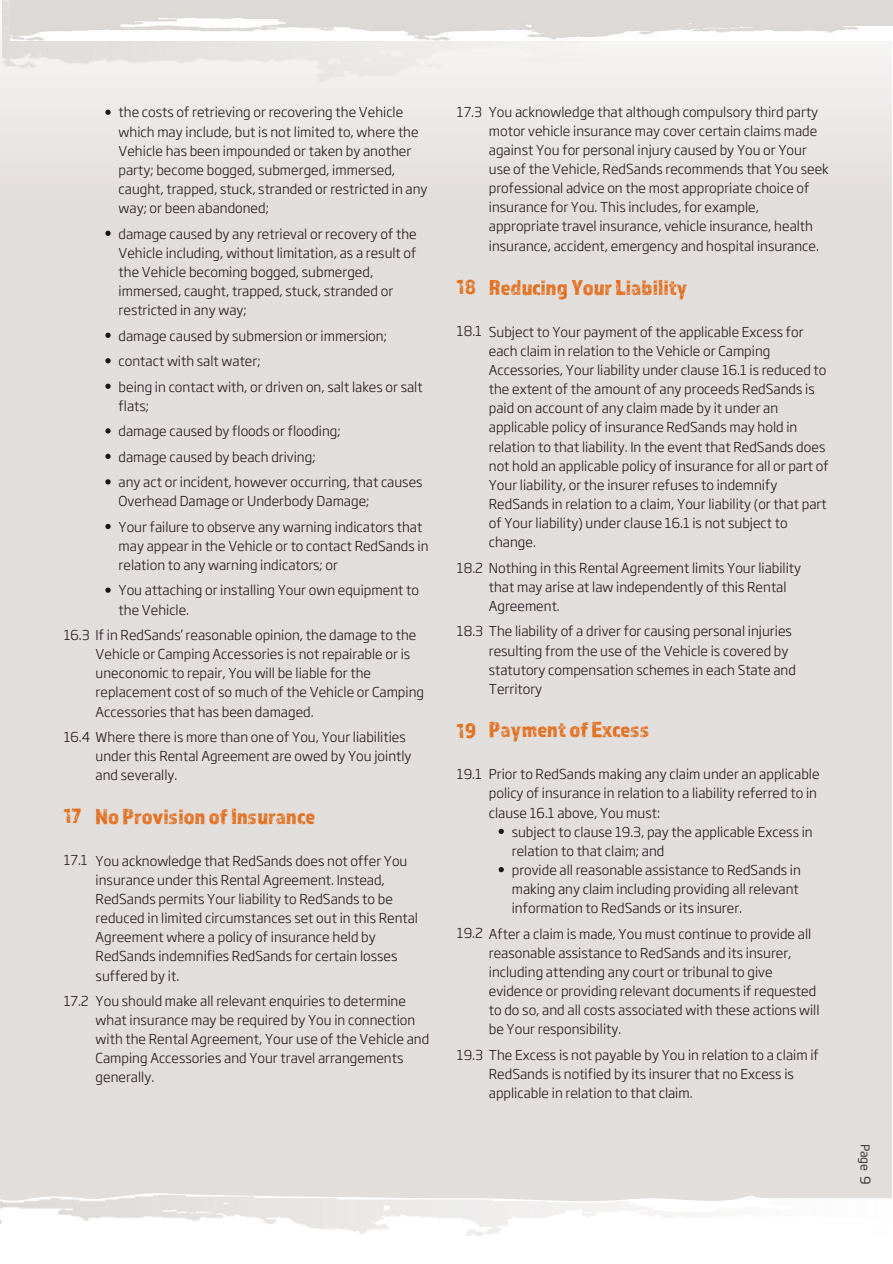
<style>
.page{position:relative;width:893px;height:1264px;background:#fff}
.page>*{position:absolute;margin:0;border:0;box-sizing:border-box;transform-origin:0 0}
.t1{font:22.5px "Almaq Rough";color:#e36f1e}
.t2{font:21.75px "Almaq Rough";color:#e36f1e}
.t3{font:300 13.5px/19px "Soho Gothic Pro";color:#1e151a}
.t4{font:13.5px "Soho Gothic Pro";color:#423a3e}
.t5{font:12px "Soho Gothic Pro";color:#423a3e}
</style>
<div class="page">
<svg style="left:0;top:1193px;width:892px;height:43px"></svg>
<img style="left:0;top:1194px;width:891px;height:41px">
<img style="left:11px;top:0;width:881px;height:40px">
<svg style="left:105px;top:110px;width:6px;height:5px"></svg>
<svg style="left:105px;top:231px;width:6px;height:5px"></svg>
<svg style="left:105px;top:333px;width:6px;height:5px"></svg>
<svg style="left:105px;top:358px;width:6px;height:5px"></svg>
<svg style="left:105px;top:383px;width:6px;height:6px"></svg>
<svg style="left:105px;top:428px;width:6px;height:5px"></svg>
<svg style="left:105px;top:454px;width:6px;height:5px"></svg>
<svg style="left:105px;top:479px;width:6px;height:5px"></svg>
<svg style="left:105px;top:524px;width:6px;height:5px"></svg>
<svg style="left:105px;top:587px;width:6px;height:6px"></svg>
<svg style="left:498px;top:828px;width:6px;height:6px"></svg>
<svg style="left:498px;top:867px;width:6px;height:5px"></svg>
<p class="t3" style="left:119px;top:102px;width:310px">the costs of retrieving or recovering the Vehicle which may include, but is not limited to, where the Vehicle has been impounded or taken by another party; become bogged, submerged, immersed, caught, trapped, stuck, stranded or restricted in any way; or been abandoned;</p>
<p class="t3" style="left:119px;top:223px;width:300px">damage caused by any retrieval or recovery of the Vehicle including, without limitation, as a result of the Vehicle becoming bogged, submerged, immersed, caught, trapped, stuck, stranded or restricted in any way;</p>
<p class="t3" style="left:119px;top:325px;width:270px">damage caused by submersion or immersion;</p>
<p class="t3" style="left:119px;top:350px;width:143px">contact with salt water;</p>
<p class="t3" style="left:119px;top:376px;width:305px">being in contact with, or driven on, salt lakes or salt flats;</p>
<p class="t3" style="left:119px;top:420px;width:223px">damage caused by floods or flooding;</p>
<p class="t3" style="left:119px;top:446px;width:198px">damage caused by beach driving;</p>
<p class="t3" style="left:119px;top:471px;width:305px">any act or incident, however occurring, that causes<br>Overhead Damage or Underbody Damage;</p>
<p class="t3" style="left:119px;top:516px;width:311px">Your failure to observe any warning indicators that may appear in the Vehicle or to contact RedSands in relation to any warning indicators; or</p>
<p class="t3" style="left:119px;top:580px;width:302px">You attaching or installing Your own equipment to the Vehicle.</p>
<p class="t3" style="left:96px;top:624px;width:330px;text-indent:-32px">16.3 If in RedSands’ reasonable opinion, the damage to the Vehicle or Camping Accessories is not repairable or is uneconomic to repair, You will be liable for the replacement cost of so much of the Vehicle or Camping Accessories that has been damaged.</p>
<p class="t3" style="left:96px;top:726px;width:317px;text-indent:-32px">16.4 Where there is more than one of You, Your liabilities under this Rental Agreement are owed by You jointly and severally.</p>
<p class="t2" style="left:64px;top:803px;width:19px">17</p>
<p class="t1" style="left:96px;top:802px;width:221px">No Provision ofInsurance</p>
<p class="t3" style="left:96px;top:850px;width:324px">You acknowledge that RedSands does not offer You insurance under this Rental Agreement. Instead, RedSands permits Your liability to RedSands to be reduced in limited circumstances set out in this Rental Agreement where a policy of insurance held by RedSands indemnifies RedSands for certain losses suffered by it.</p>
<p class="t3" style="left:96px;top:990px;width:335px">You should make all relevant enquiries to determine what insurance may be required by You in connection with the Rental Agreement, Your use of the Vehicle and Camping Accessories and Your travel arrangements generally.</p>
<p class="t3" style="left:64px;top:849px;width:25px">17.1</p>
<p class="t3" style="left:64px;top:990px;width:27px">17.2</p>
<p class="t3" style="left:457px;top:101px;width:27px">17.3</p>
<p class="t3" style="left:489px;top:101px;width:341px">You acknowledge that although compulsory third party motor vehicle insurance may cover certain claims made against You for personal injury caused by You or Your use of the Vehicle, RedSands recommends that You seek professional advice on the most appropriate choice of insurance for You. This includes, for example, appropriate travel insurance, vehicle insurance, health insurance, accident, emergency and hospital insurance.</p>
<p class="t2" style="left:457px;top:274px;width:21px">18</p>
<p class="t1" style="left:489px;top:274px;width:200px">Reducing Your Liability</p>
<p class="t3" style="left:457px;top:321px;width:26px">18.1</p>
<p class="t3" style="left:489px;top:321px;width:341px">Subject to Your payment of the applicable Excess for each claim in relation to the Vehicle or Camping Accessories, Your liability under clause 16.1 is reduced to the extent of the amount of any proceeds RedSands is paid on account of any claim made by it under an applicable policy of insurance RedSands may hold in relation to that liability. In the event that RedSands does not hold an applicable policy of insurance for all or part of Your liability, or the insurer refuses to indemnify RedSands in relation to a claim, Your liability (or that part of Your liability) under clause 16.1 is not subject to change.</p>
<p class="t3" style="left:489px;top:557px;width:314px;text-indent:-32px">18.2 Nothing in this Rental Agreement limits Your liability that may arise at law independently of this Rental<br>Agreement.</p>
<p class="t3" style="left:489px;top:621px;width:308px;text-indent:-32px">18.3 The liability of a driver for causing personal injuries resulting from the use of the Vehicle is covered by statutory compensation schemes in each State and Territory</p>
<p class="t2" style="left:457px;top:717px;width:20px">19</p>
<p class="t1" style="left:489px;top:716px;width:162px">Payment of Excess</p>
<p class="t3" style="left:457px;top:763px;width:26px">19.1</p>
<p class="t3" style="left:489px;top:763px;width:332px">Prior to RedSands making any claim under an applicable policy of insurance in relation to a liability referred to in clause 16.1 above, You must:</p>
<p class="t3" style="left:511px;top:821px;width:302px">subject to clause 19.3, pay the applicable Excess in relation to that claim; and</p>
<p class="t3" style="left:511px;top:859px;width:291px">provide all reasonable assistance to RedSands in making any claim including providing all relevant information to RedSands or its insurer.</p>
<p class="t3" style="left:489px;top:923px;width:332px;text-indent:-32px">19.2 After a claim is made, You must continue to provide all reasonable assistance to RedSands and its insurer, including attending any court or tribunal to give evidence or providing relevant documents if requested to do so, and all costs associated with these actions will be Your responsibility.</p>
<p class="t3" style="left:489px;top:1044px;width:331px;text-indent:-32px">19.3 The Excess is not payable by You in relation to a claim if<br>RedSands is notified by its insurer that no Excess is applicable in relation to that claim.</p>
<p class="t5" style="left:875px;top:1143px;width:29px;rotate:90deg">Page</p>
<p class="t4" style="left:876px;top:1176px;width:10px;rotate:90deg">9</p>
</div>
